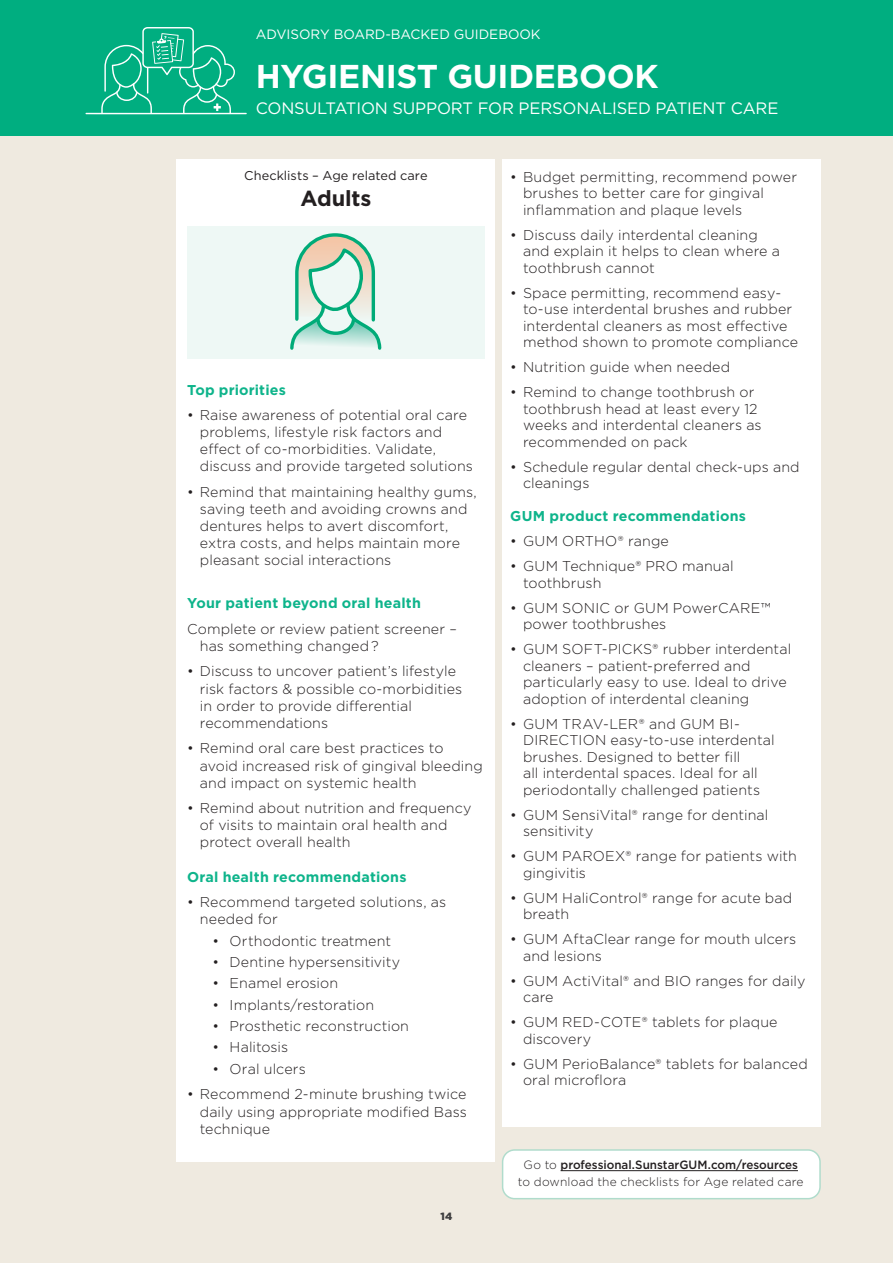
<style>
.page{position:relative;width:893px;height:1263px;background:#fff}
.page>*{position:absolute;margin:0;border:0;box-sizing:border-box;transform-origin:0 0}
.t1{font:700 33px "Gotham";letter-spacing:-.01em;color:#fff}
.t2{font:700 21.75px "Gotham";letter-spacing:-.005em;color:#231f20}
.t3{font:16.5px "Gotham";letter-spacing:-.01em;color:#fff}
.Bullet_point{font:300 14.25px/16.5px "Gotham";letter-spacing:.005em;color:#231f20}
.Bullet_point_2{font:300 14.25px "Gotham";letter-spacing:.005em;color:#231f20}
.Bullet_point-2{font:700 14.25px "Gotham";letter-spacing:.015em;color:#0eb48b}
.t4{font:13.5px "Gotham";color:#fff}
.t5{font:12.75px "Gotham";color:#231f20}
.t6{font:300 12px/16.5px "Gotham";letter-spacing:.015em;color:#231f20;text-align:center}
.t7{font:900 10.5px "Gotham";color:#3e3e3f}
.s1{font-weight:500}
</style>
<div class="page">
<div style="left:0;top:0;width:893px;height:136px;background:#00ae80"></div>
<div style="left:0;top:136px;width:893px;height:1127px;background:#efeae0"></div>
<div style="left:176px;top:159px;width:318px;height:1003px;background:#fff"></div>
<div style="left:502px;top:159px;width:319px;height:968px;background:#fff"></div>
<svg style="left:85px;top:27px;width:162px;height:87px"></svg>
<div style="left:187px;top:227px;width:298px;height:132px;background:#eef8f5"></div>
<svg style="left:290px;top:233px;width:92px;height:117px"></svg>
<div style="left:503px;top:1150px;width:317px;height:49px;background:#fff;border-radius:12px"></div>
<div style="left:502px;top:1149px;width:319px;height:50px;border:2px solid #b0dccc;border-radius:12px"></div>
<hr style="left:561px;top:1170px;width:237px;height:1px;background:#231f20">
<p class="t4" style="left:256px;top:25px;width:286px">ADVISORY BOARD-BACKED GUIDEBOOK</p>
<h1 class="t1" style="left:256px;top:54px;width:404px">HYGIENIST GUIDEBOOK</h1>
<p class="t3" style="left:256px;top:97px;width:524px">CONSULTATION SUPPORT FOR PERSONALISED PATIENT CARE</p>
<p class="t5" style="left:244px;top:168px;width:185px">Checklists – Age related care</p>
<p class="t2" style="left:300px;top:184px;width:72px">Adults</p>
<p class="Bullet_point-2" style="left:187px;top:380px;width:100px">Top priorities</p>
<p class="Bullet_point" style="left:200px;top:406px;width:275px;line-height:17.1px;text-indent:-13px">• Raise awareness of potential oral care problems, lifestyle risk factors and effect of co-morbidities. Validate, discuss and provide targeted solutions</p>
<p class="Bullet_point" style="left:200px;top:483px;width:278px;line-height:17.1px;text-indent:-13px">• Remind that maintaining healthy gums, saving teeth and avoiding crowns and dentures helps to avert discomfort, extra costs, and helps maintain more pleasant social interactions</p>
<p class="Bullet_point-2" style="left:187px;top:594px;width:235px">Your patient beyond oral health</p>
<p class="Bullet_point" style="left:200px;top:620px;width:259px;line-height:17.1px;text-indent:-13px">Complete or review patient screener – has something changed ?</p>
<p class="Bullet_point" style="left:200px;top:662px;width:264px;line-height:17.1px;text-indent:-13px">• Discuss to uncover patient’s lifestyle risk factors &amp; possible co-morbidities in order to provide differential recommendations</p>
<p class="Bullet_point" style="left:200px;top:739px;width:284px;line-height:17.1px;text-indent:-13px">• Remind oral care best practices to avoid increased risk of gingival bleeding and impact on systemic health</p>
<p class="Bullet_point" style="left:200px;top:799px;width:273px;line-height:17.1px;text-indent:-13px">• Remind about nutrition and frequency of visits to maintain oral health and protect overall health</p>
<p class="Bullet_point-2" style="left:187px;top:867px;width:221px">Oral health recommendations</p>
<p class="Bullet_point" style="left:200px;top:893px;width:248px;line-height:17.1px;text-indent:-13px">• Recommend targeted solutions, as needed for</p>
<p class="Bullet_point_2" style="left:213px;top:932px;width:180px">• Orthodontic treatment</p>
<p class="Bullet_point_2" style="left:213px;top:953px;width:189px">• Dentine hypersensitivity</p>
<p class="Bullet_point_2" style="left:213px;top:974px;width:127px">• Enamel erosion</p>
<p class="Bullet_point_2" style="left:213px;top:996px;width:163px">• Implants/restoration</p>
<p class="Bullet_point_2" style="left:213px;top:1017px;width:198px">• Prosthetic reconstruction</p>
<p class="Bullet_point_2" style="left:213px;top:1038px;width:77px">• Halitosis</p>
<p class="Bullet_point_2" style="left:213px;top:1060px;width:95px">• Oral ulcers</p>
<p class="Bullet_point" style="left:200px;top:1085px;width:269px;line-height:17.1px;text-align:justify;text-indent:-13px">• Recommend 2-minute brushing twice daily using appropriate modified Bass technique</p>
<p class="t7" style="left:441px;top:1209px;width:13px">14</p>
<p class="Bullet_point" style="left:523px;top:168px;width:275px;text-indent:-13px">• Budget permitting, recommend power brushes to better care for gingival inflammation and plaque levels</p>
<p class="Bullet_point" style="left:523px;top:226px;width:258px;text-indent:-13px">• Discuss daily interdental cleaning and explain it helps to clean where a toothbrush cannot</p>
<p class="Bullet_point" style="left:523px;top:284px;width:277px;text-indent:-13px">• Space permitting, recommend easy&shy;to-use interdental brushes and rubber interdental cleaners as most effective method shown to promote compliance</p>
<p class="Bullet_point" style="left:510px;top:358px;width:221px">• Nutrition guide when needed</p>
<p class="Bullet_point" style="left:523px;top:383px;width:240px;text-indent:-13px">• Remind to change toothbrush or toothbrush head at least every 12 weeks and interdental cleaners as recommended on pack</p>
<p class="Bullet_point" style="left:523px;top:458px;width:278px;text-indent:-13px">• Schedule regular dental check-ups and cleanings</p>
<p class="Bullet_point-2" style="left:510px;top:507px;width:237px">GUM product recommendations</p>
<p class="Bullet_point" style="left:510px;top:532px;width:160px">• GUM ORTHO® range</p>
<p class="Bullet_point" style="left:523px;top:557px;width:212px;text-indent:-13px">• GUM Technique® PRO manual toothbrush</p>
<p class="Bullet_point" style="left:523px;top:599px;width:249px;text-indent:-13px">• GUM SONIC or GUM PowerCARE™ power toothbrushes</p>
<p class="Bullet_point" style="left:523px;top:640px;width:270px;text-indent:-13px">• GUM SOFT-PICKS® rubber interdental cleaners – patient-preferred and particularly easy to use. Ideal to drive adoption of interdental cleaning</p>
<p class="Bullet_point" style="left:523px;top:715px;width:253px;text-indent:-13px">• GUM TRAV-LER® and GUM BI-DIRECTION easy-to-use interdental brushes. Designed to better fill<br>all interdental spaces. Ideal for all periodontally challenged patients</p>
<p class="Bullet_point" style="left:523px;top:806px;width:247px;text-indent:-13px">• GUM SensiVital® range for dentinal sensitivity</p>
<p class="Bullet_point" style="left:523px;top:847px;width:275px;text-indent:-13px">• GUM PAROEX® range for patients with gingivitis</p>
<p class="Bullet_point" style="left:523px;top:889px;width:271px;text-indent:-13px">• GUM HaliControl® range for acute bad breath</p>
<p class="Bullet_point" style="left:523px;top:930px;width:275px;text-indent:-13px">• GUM AftaClear range for mouth ulcers and lesions</p>
<p class="Bullet_point" style="left:523px;top:972px;width:284px;text-indent:-13px">• GUM ActiVital® and BIO ranges for daily care</p>
<p class="Bullet_point" style="left:523px;top:1013px;width:256px;text-indent:-13px">• GUM RED-COTE® tablets for plaque discovery</p>
<p class="Bullet_point" style="left:523px;top:1055px;width:286px;text-indent:-13px">• GUM PerioBalance® tablets for balanced oral microflora</p>
<p class="t6" style="left:518px;top:1157px;width:287px">Go to <span class="s1">professional.SunstarGUM.com/resources </span>to download the checklists for Age related care</p>
</div>
